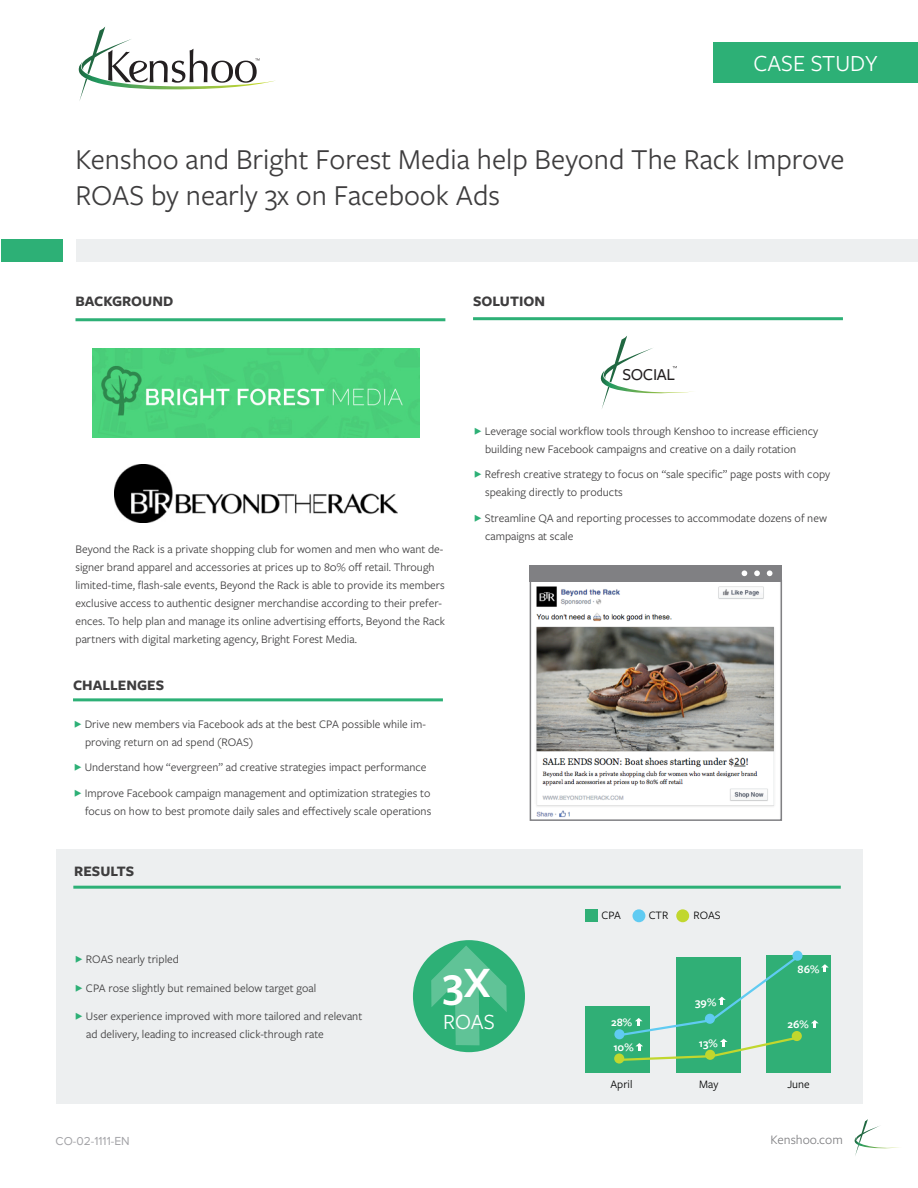
<style>
.page{position:relative;width:918px;height:1188px;background:#fff}
.page>*{position:absolute;margin:0;border:0;box-sizing:border-box;transform-origin:0 0}
.t1{font:600 45px "Freight Sans Pro";color:#fff}
.t2{font:30px/36px "Freight Sans Pro";color:#3e3d3e}
.t3{font:24px "Freight Sans Pro";color:#fff}
.t4{font:22.5px "Freight Sans Pro";color:#fff}
.t5{font:500 17.25px "Freight Sans Pro";letter-spacing:-.02em;color:#231f20}
.t6{font:700 15px "Freight Sans Pro";color:#3e3d3e}
.t7{font:13.5px "Freight Sans Pro";color:#808083}
.t8{font:12px/18px "Freight Sans Pro";color:#3e3d3e}
.t9{font:12px "Proxima Nova";color:#a3a3a7}
.t10{font:11.85px "Freight Sans Pro";color:#000}
.t11{font:600 11.85px/25.7px "Freight Sans Pro";color:#fff}
.s1{color:#2db076}
</style>
<div class="page">
<div style="left:56px;top:850px;width:806px;height:254px;background:#edeff0"></div>
<svg style="left:854px;top:1119px;width:45px;height:37px"></svg>
<svg style="left:78px;top:27px;width:197px;height:74px"></svg>
<hr style="left:75px;top:318px;width:370px;height:3px;background:#2db076">
<hr style="left:73px;top:698px;width:370px;height:3px;background:#2db076">
<hr style="left:473px;top:317px;width:370px;height:3px;background:#2db076">
<div style="left:1px;top:239px;width:62px;height:22px;background:#2db076"></div>
<div style="left:76px;top:239px;width:842px;height:22px;background:#edeff0"></div>
<div style="left:713px;top:43px;width:205px;height:40px;background:#2db076"></div>
<hr style="left:73px;top:886px;width:768px;height:3px;background:#2db076">
<img style="left:92px;top:348px;width:328px;height:90px">
<img style="left:115px;top:465px;width:282px;height:58px">
<div style="left:585px;top:1006px;width:65px;height:67px;background:#30af76"></div>
<div style="left:676px;top:957px;width:65px;height:116px;background:#30af76"></div>
<div style="left:766px;top:955px;width:65px;height:118px;background:#30af76"></div>
<div style="left:633px;top:909px;width:12px;height:13px;background:#60cbf2;border-radius:50%"></div>
<div style="left:676px;top:909px;width:13px;height:13px;background:#c1d72e;border-radius:50%"></div>
<div style="left:585px;top:909px;width:13px;height:13px;background:#30af76"></div>
<div style="left:792px;top:951px;width:11px;height:10px;background:#60cbf2;border-radius:50%"></div>
<svg style="left:614px;top:1053px;width:10px;height:11px"></svg>
<svg style="left:615px;top:954px;width:187px;height:108px"></svg>
<svg style="left:811px;top:1020px;width:8px;height:8px"></svg>
<svg style="left:821px;top:964px;width:8px;height:8px"></svg>
<div style="left:413px;top:940px;width:112px;height:112px;background:#2db076;border-radius:50%"></div>
<svg style="left:431px;top:945px;width:76px;height:100px"></svg>
<img style="left:536px;top:586px;width:239px;height:232px">
<div style="left:530px;top:580px;width:252px;height:241px;border:2px solid #808083"></div>
<div style="left:530px;top:565px;width:252px;height:17px;background:#808083"></div>
<svg style="left:767px;top:570px;width:5px;height:6px"></svg>
<svg style="left:742px;top:570px;width:5px;height:6px"></svg>
<svg style="left:754px;top:570px;width:6px;height:6px"></svg>
<svg style="left:600px;top:336px;width:93px;height:72px"></svg>
<p class="t3" style="left:753px;top:47px;width:126px">CASE STUDY</p>
<p class="t2" style="left:75px;top:140px;width:771px">Kenshoo and Bright Forest Media help Beyond The Rack Improve<br>ROAS by nearly 3x on Facebook Ads</p>
<p class="t6" style="left:75px;top:290px;width:99px">BACKGROUND</p>
<p class="t8" style="left:75px;top:540px;width:371px">Beyond the Rack is a private shopping club for women and men who want de&shy;signer brand apparel and accessories at prices up to 80% off retail. Through limited-time, flash-sale events, Beyond the Rack is able to provide its members exclusive access to authentic designer merchandise according to their prefer&shy;ences. To help plan and manage its online advertising efforts, Beyond the Rack partners with digital marketing agency, Bright Forest Media.</p>
<p class="t6" style="left:73px;top:674px;width:93px">CHALLENGES</p>
<p class="t8" style="left:85px;top:715px;width:342px;text-indent:-12px"><span class="s1">F</span> Drive new members via Facebook ads at the best CPA possible while im&shy;proving return on ad spend (ROAS)</p>
<p class="t8" style="left:73px;top:758px;width:355px"><span class="s1">F</span> Understand how “evergreen” ad creative strategies impact performance</p>
<p class="t8" style="left:73px;top:784px;width:360px;text-align:right"><span class="s1">F</span> Improve Facebook campaign management and optimization strategies to focus on how to best promote daily sales and effectively scale operations</p>
<p class="t6" style="left:74px;top:861px;width:61px">RESULTS</p>
<p class="t6" style="left:473px;top:290px;width:74px">SOLUTION</p>
<p class="t5" style="left:622px;top:363px;width:54px">SOCIAL</p>
<p class="t8" style="left:485px;top:421px;width:335px;text-indent:-12px"><span class="s1">F</span> Leverage social workflow tools through Kenshoo to increase efficiency building new Facebook campaigns and creative on a daily rotation</p>
<p class="t8" style="left:485px;top:465px;width:347px;text-indent:-12px"><span class="s1">F</span> Refresh creative strategy to focus on “sale specific” page posts with copy speaking directly to products</p>
<p class="t8" style="left:485px;top:508px;width:344px;text-indent:-12px"><span class="s1">F</span> Streamline QA and reporting processes to accommodate dozens of new campaigns at scale</p>
<p class="t10" style="left:602px;top:907px;width:21px">CPA</p>
<p class="t10" style="left:649px;top:907px;width:21px">CTR</p>
<p class="t10" style="left:694px;top:907px;width:29px">ROAS</p>
<p class="t8" style="left:74px;top:950px;width:106px"><span class="s1">F</span> ROAS nearly tripled</p>
<p class="t8" style="left:74px;top:978px;width:243px"><span class="s1">F</span> CPA rose slightly but remained below target goal</p>
<p class="t8" style="left:86px;top:1007px;width:278px;text-indent:-12px"><span class="s1">F</span> User experience improved with more tailored and relevant ad delivery, leading to increased click-through rate</p>
<p class="t1" style="left:443px;top:952px;width:50px">3X</p>
<p class="t4" style="left:443px;top:1007px;width:53px">ROAS</p>
<p class="t11" style="left:611px;top:1008px;width:24px">28%<br>10%</p>
<p class="t11" style="left:695px;top:988px;width:23px">39%</p>
<p class="t11" style="left:699px;top:1030px;width:20px">13%</p>
<p class="t11" style="left:798px;top:956px;width:23px">86%</p>
<p class="t11" style="left:787px;top:1011px;width:23px">26%</p>
<p class="t10" style="left:611px;top:1076px;width:23px">April</p>
<p class="t10" style="left:699px;top:1076px;width:21px">May</p>
<p class="t10" style="left:787px;top:1076px;width:24px">June</p>
<p class="t9" style="left:56px;top:1134px;width:76px">CO-02-1111-EN</p>
<p class="t7" style="left:771px;top:1130px;width:74px">Kenshoo.com</p>
</div>
